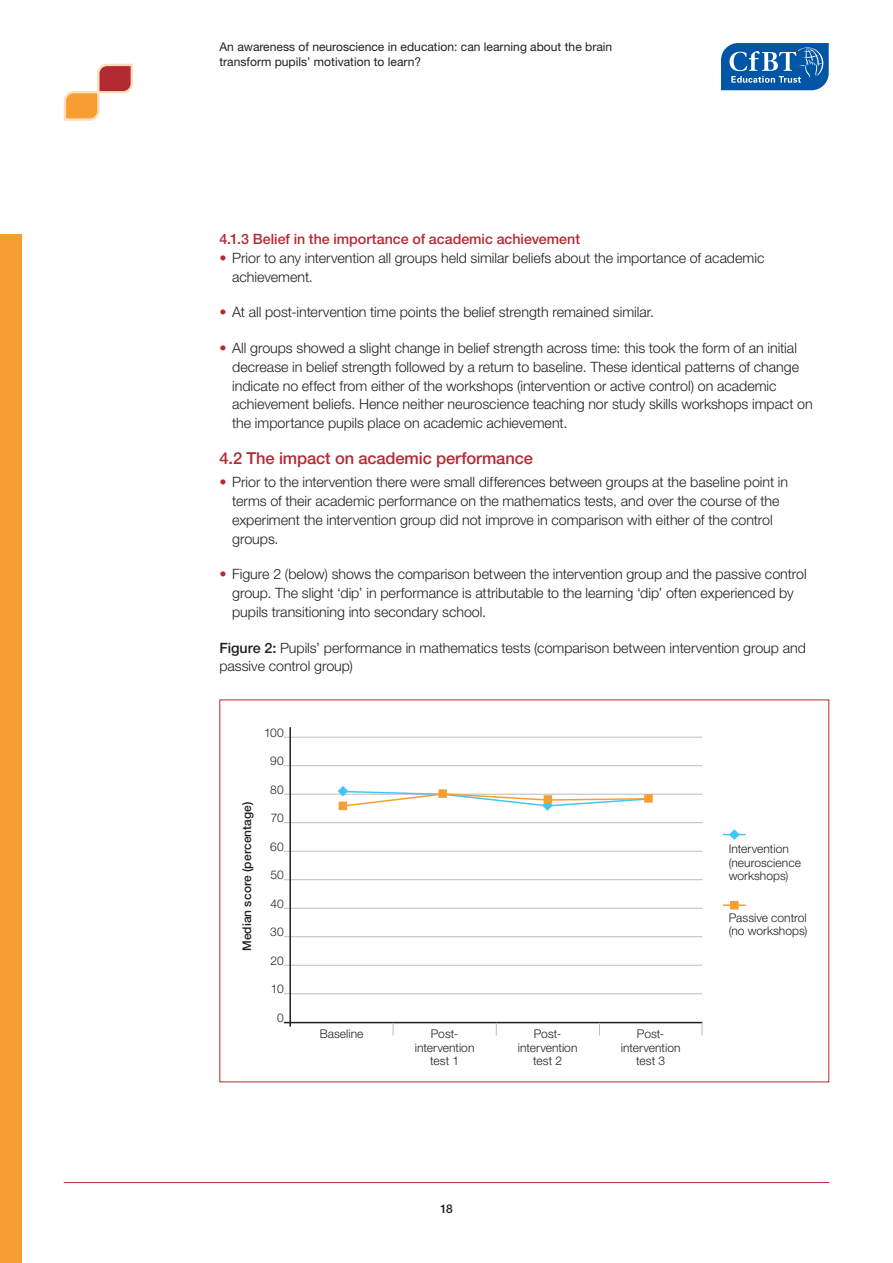
<style>
.page{position:relative;width:893px;height:1263px;background:#fff}
.page>*{position:absolute;margin:0;border:0;box-sizing:border-box;transform-origin:0 0}
.t1{font:500 16.5px "Helvetica Neue LT Std";letter-spacing:-.005em;color:#b32a33}
.t2{font:300 14.25px/18.8px "Helvetica Neue LT Std";color:#231f20}
.t3{font:500 14.25px "Helvetica Neue LT Std";color:#b32a33}
.t4{font:12.15px/15.1px "Helvetica Neue LT Std";color:#231f20}
.t5{font:300 12px/13.5px "Helvetica Neue LT Std";letter-spacing:.005em;color:#231f20;text-align:center}
.t6{font:500 12px "Helvetica Neue LT Std";letter-spacing:.005em;color:#231f20}
.s1{color:#b32a33}
.s2{font-weight:500}
</style>
<div class="page">
<svg style="left:63px;top:63px;width:70px;height:58px"></svg>
<div style="left:0;top:234px;width:21px;height:1029px;background:#f89d31"></div>
<svg style="left:721px;top:43px;width:108px;height:47px;background:#2d72b4"></svg>
<hr style="left:64px;top:1182px;width:765px;height:1px;background:#b32a33">
<hr style="left:284px;top:737px;width:418px;height:1px;background:#bcbdc0">
<hr style="left:284px;top:765px;width:418px;height:1px;background:#bcbdc0">
<hr style="left:284px;top:794px;width:418px;height:1px;background:#bcbdc0">
<hr style="left:284px;top:822px;width:418px;height:1px;background:#bcbdc0">
<hr style="left:284px;top:851px;width:418px;height:1px;background:#bcbdc0">
<hr style="left:284px;top:879px;width:418px;height:1px;background:#bcbdc0">
<hr style="left:284px;top:908px;width:418px;height:1px;background:#bcbdc0">
<hr style="left:284px;top:936px;width:418px;height:1px;background:#bcbdc0">
<hr style="left:284px;top:965px;width:418px;height:1px;background:#bcbdc0">
<hr style="left:284px;top:993px;width:418px;height:1px;background:#bcbdc0">
<hr style="left:284px;top:1022px;width:418px;height:1px;background:#231f20">
<hr style="left:289px;top:727px;width:2px;height:299px;background:#231f20">
<svg style="left:702px;top:1023px;width:1px;height:12px"></svg>
<div style="left:730px;top:901px;width:9px;height:8px;background:#f89d31"></div>
<hr style="left:723px;top:904px;width:23px;height:2px;background:#f89d31">
<svg style="left:723px;top:829px;width:23px;height:11px"></svg>
<svg style="left:393px;top:1023px;width:1px;height:12px"></svg>
<svg style="left:496px;top:1023px;width:1px;height:12px"></svg>
<svg style="left:599px;top:1023px;width:1px;height:12px"></svg>
<svg style="left:338px;top:786px;width:312px;height:25px"></svg>
<div style="left:438px;top:789px;width:9px;height:9px;background:#f89d31"></div>
<div style="left:544px;top:795px;width:8px;height:9px;background:#f89d31"></div>
<div style="left:644px;top:794px;width:9px;height:9px;background:#f89d31"></div>
<p class="t4" style="left:219px;top:39px;width:394px">An awareness of neuroscience in education: can learning about the brain transform pupils’ motivation to learn?</p>
<p class="t3" style="left:219px;top:230px;width:362px">4.1.3 Belief in the importance of academic achievement</p>
<p class="t2" style="left:232px;top:248px;width:534px;text-indent:-13px"><span class="s1">•</span> Prior to any intervention all groups held similar beliefs about the importance of academic achievement.</p>
<p class="t2" style="left:219px;top:303px;width:436px"><span class="s1">•</span> At all post-intervention time points the belief strength remained similar.</p>
<p class="t2" style="left:232px;top:338px;width:582px;text-indent:-13px"><span class="s1">•</span> All groups showed a slight change in belief strength across time: this took the form of an initial decrease in belief strength followed by a return to baseline. These identical patterns of change indicate no effect from either of the workshops (intervention or active control) on academic achievement beliefs. Hence neither neuroscience teaching nor study skills workshops impact on the importance pupils place on academic achievement.</p>
<p class="t1" style="left:219px;top:448px;width:315px">4.2 The impact on academic performance</p>
<p class="t2" style="left:232px;top:473px;width:557px;text-indent:-13px"><span class="s1">•</span> Prior to the intervention there were small differences between groups at the baseline point in terms of their academic performance on the mathematics tests, and over the course of the experiment the intervention group did not improve in comparison with either of the control groups.</p>
<p class="t2" style="left:232px;top:565px;width:576px;text-indent:-13px"><span class="s1">•</span> Figure 2 (below) shows the comparison between the intervention group and the passive control group. The slight ‘dip’ in performance is attributable to the learning ‘dip’ often experienced by pupils transitioning into secondary school.</p>
<p class="t2" style="left:219px;top:638px;width:588px"><span class="s2">Figure 2:</span> Pupils’ performance in mathematics tests (comparison between intervention group and passive control group)</p>
<p class="t6" style="left:240px;top:951px;width:151px;rotate:-90deg">Median score (percentage)</p>
<p class="t5" style="left:264px;top:725px;width:21px">100</p>
<p class="t5" style="left:270px;top:754px;width:15px">90</p>
<p class="t5" style="left:270px;top:782px;width:15px">80</p>
<p class="t5" style="left:271px;top:811px;width:14px">70</p>
<p class="t5" style="left:270px;top:839px;width:15px">60</p>
<p class="t5" style="left:270px;top:868px;width:15px">50</p>
<p class="t5" style="left:270px;top:896px;width:15px">40</p>
<p class="t5" style="left:270px;top:925px;width:15px">30</p>
<p class="t5" style="left:270px;top:953px;width:15px">20</p>
<p class="t5" style="left:271px;top:982px;width:14px">10</p>
<p class="t5" style="left:277px;top:1010px;width:8px">0</p>
<p class="t5" style="left:320px;top:1027px;width:45px">Baseline</p>
<p class="t5" style="left:415px;top:1027px;width:61px">Post&shy;intervention test 1</p>
<p class="t5" style="left:518px;top:1027px;width:61px">Post&shy;intervention test 2</p>
<p class="t5" style="left:621px;top:1027px;width:61px">Post&shy;intervention test 3</p>
<p class="t5" style="left:729px;top:842px;width:74px;text-align:left">Intervention (neuroscience workshops)</p>
<p class="t5" style="left:729px;top:911px;width:80px;text-align:left">Passive control (no workshops)</p>
<p class="t6" style="left:440px;top:1202px;width:14px">18</p>
</div>
